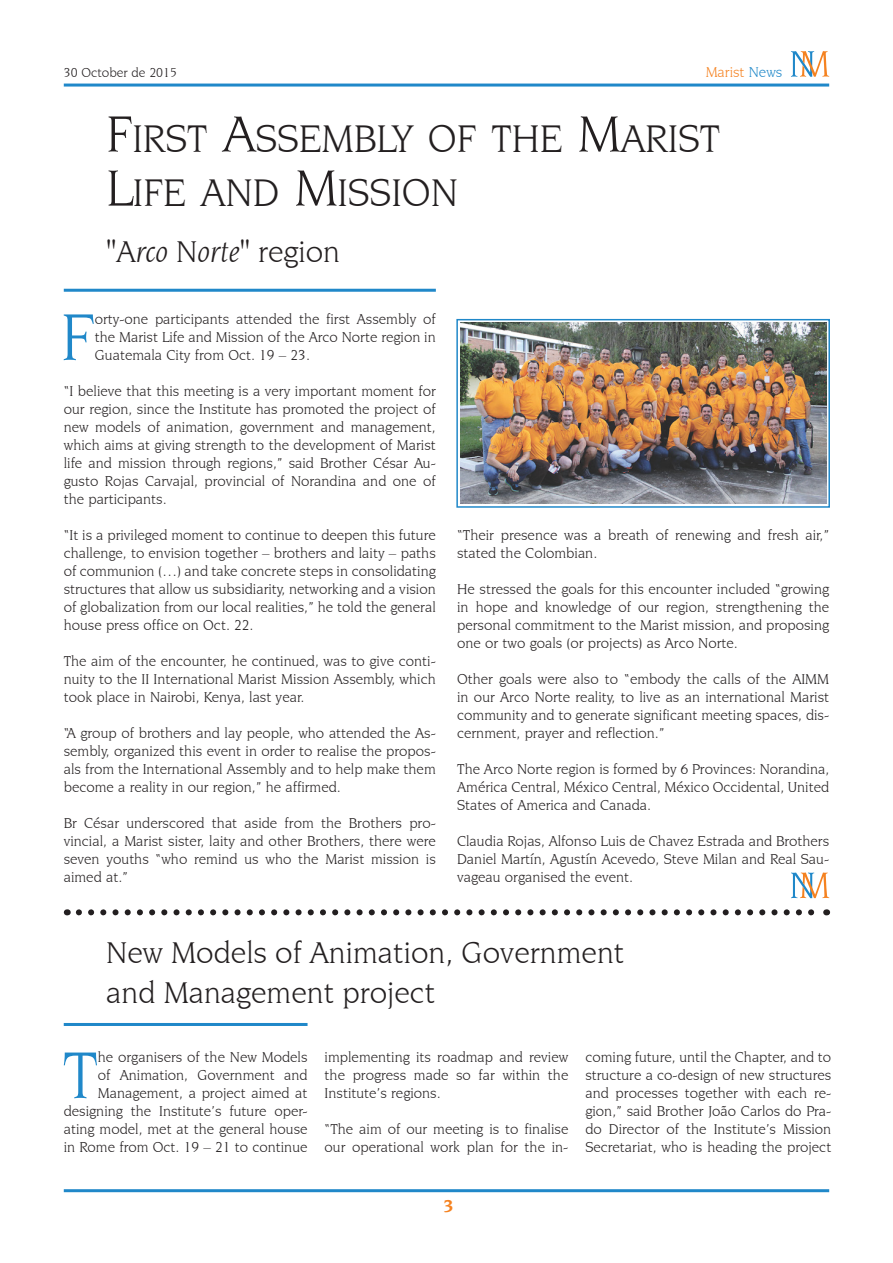
<style>
.page{position:relative;width:893px;height:1263px;background:#fff}
.page>*{position:absolute;margin:0;border:0;box-sizing:border-box;transform-origin:0 0}
.paragrafo4ComMaiuscu{font:70.2px "Novarese IT Cby BT";color:#2088c9}
.Titolo{font:40.5px "Novarese IT Cby BT";color:#231f20}
.Sottotitolo{font:31.5px "Novarese IT Cby BT";color:#231f20}
.Sottotitolo-2{font:italic 31.5px "Novarese IT Cby BT";color:#231f20}
.Normale{font:700 18px "Novarese IT Cby BT";color:#f58220}
.paragrafoSemDopo{font:15px/18px "Novarese IT Cby BT";color:#231f20;text-align:justify}
.paragrafo4ComMaiuscu-2{font:15px/18px "Novarese IT Cby BT";color:#231f20;text-align:justify}
.Normale-2{font:15px "Novarese IT Cby BT";color:#f58220}
.Normale-3{font:13.5px "Novarese IT Cby BT";color:#231f20}
.s1{color:#2088c9}
.s2{font-size:54px}
.s3{font-style:normal}
</style>
<div class="page">
<hr style="left:64px;top:1189px;width:765px;height:3px;background:#2088c9">
<hr style="left:64px;top:84px;width:765px;height:3px;background:#2088c9">
<svg style="left:791px;top:51px;width:38px;height:26px"></svg>
<hr style="left:64px;top:289px;width:372px;height:3px;background:#2088c9">
<svg style="left:791px;top:872px;width:38px;height:26px"></svg>
<img style="left:461px;top:323px;width:365px;height:181px">
<div style="left:456px;top:319px;width:374px;height:189px;border:2px solid #2088c9"></div>
<hr style="left:64px;top:1023px;width:244px;height:3px;background:#2088c9">
<svg style="left:79px;top:909px;width:736px;height:6px"></svg>
<p class="Normale-3" style="left:64px;top:64px;width:115px">30 October de 2015</p>
<p class="Normale-2" style="left:706px;top:63px;width:78px">Marist <span class="s1">News</span></p>
<p class="Titolo" style="left:106px;top:114px;width:615px"><span class="s2">F</span>IRST <span class="s2">A</span>SSEMBLY OF THE <span class="s2">M</span>ARIST</p>
<p class="Titolo" style="left:106px;top:168px;width:353px"><span class="s2">L</span>IFE AND <span class="s2">M</span>ISSION</p>
<p class="Sottotitolo-2" style="left:106px;top:233px;width:235px">"Arco Norte" <span class="s3">region</span></p>
<p class="paragrafo4ComMaiuscu" style="left:61px;top:295px;width:36px">F</p>
<p class="paragrafo4ComMaiuscu-2" style="left:95px;top:310px;width:342px">orty-one participants attended the first Assembly of the Marist Life and Mission of the Arco Norte region in Guatemala City from Oct. 19 – 23.</p>
<p class="paragrafoSemDopo" style="left:64px;top:382px;width:374px">“I believe that this meeting is a very important moment for our region, since the Institute has promoted the project of new models of animation, government and management, which aims at giving strength to the development of Marist life and mission through regions,” said Brother César Au&shy;gusto Rojas Carvajal, provincial of Norandina and one of the participants.</p>
<p class="paragrafoSemDopo" style="left:64px;top:526px;width:374px">“It is a privileged moment to continue to deepen this future challenge, to envision together – brothers and laity – paths of communion (…) and take concrete steps in consolidating structures that allow us subsidiarity, networking and a vision of globalization from our local realities,” he told the general house press office on Oct. 22.</p>
<p class="paragrafoSemDopo" style="left:64px;top:652px;width:374px">The aim of the encounter, he continued, was to give conti&shy;nuity to the II International Marist Mission Assembly, which took place in Nairobi, Kenya, last year.</p>
<p class="paragrafoSemDopo" style="left:64px;top:724px;width:374px">“A group of brothers and lay people, who attended the As&shy;sembly, organized this event in order to realise the propos&shy;als from the International Assembly and to help make them become a reality in our region,” he affirmed.</p>
<p class="paragrafoSemDopo" style="left:64px;top:814px;width:374px">Br César underscored that aside from the Brothers pro&shy;vincial, a Marist sister, laity and other Brothers, there were seven youths “who remind us who the Marist mission is aimed at.”</p>
<p class="paragrafoSemDopo" style="left:457px;top:526px;width:374px">“Their presence was a breath of renewing and fresh air,” stated the Colombian.</p>
<p class="paragrafoSemDopo" style="left:457px;top:580px;width:374px">He stressed the goals for this encounter included “growing in hope and knowledge of our region, strengthening the personal commitment to the Marist mission, and proposing one or two goals (or projects) as Arco Norte.</p>
<p class="paragrafoSemDopo" style="left:457px;top:670px;width:374px">Other goals were also to “embody the calls of the AIMM in our Arco Norte reality, to live as an international Marist community and to generate significant meeting spaces, dis&shy;cernment, prayer and reflection.”</p>
<p class="paragrafoSemDopo" style="left:457px;top:760px;width:374px">The Arco Norte region is formed by 6 Provinces: Norandina, América Central, México Central, México Occidental, United States of America and Canada.</p>
<p class="paragrafoSemDopo" style="left:457px;top:832px;width:374px">Claudia Rojas, Alfonso Luis de Chavez Estrada and Brothers Daniel Martín, Agustín Acevedo, Steve Milan and Real Sau&shy;vageau organised the event.</p>
<p class="Sottotitolo" style="left:106px;top:934px;width:520px">New Models of Animation, Government</p>
<p class="Sottotitolo" style="left:106px;top:974px;width:330px">and Management project</p>
<p class="paragrafo4ComMaiuscu-2" style="left:64px;top:1048px;width:245px;text-align:right">he organisers of the New Models<br>of Animation, Government and Management, a project aimed at designing the Institute’s future oper&shy;ating model, met at the general house in Rome from Oct. 19 – 21 to continue</p>
<p class="paragrafo4ComMaiuscu-2" style="left:325px;top:1048px;width:245px">implementing its roadmap and review the progress made so far within the Institute’s regions.</p>
<p class="paragrafo4ComMaiuscu" style="left:63px;top:1033px;width:37px">T</p>
<p class="paragrafoSemDopo" style="left:325px;top:1120px;width:245px">“The aim of our meeting is to finalise our operational work plan for the in-</p>
<p class="paragrafoSemDopo" style="left:585px;top:1048px;width:247px">coming future, until the Chapter, and to structure a co-design of new structures and processes together with each re&shy;gion,” said Brother João Carlos do Pra&shy;do Director of the Institute’s Mission Secretariat, who is heading the project</p>
<p class="Normale" style="left:443px;top:1195px;width:12px">3</p>
</div>
